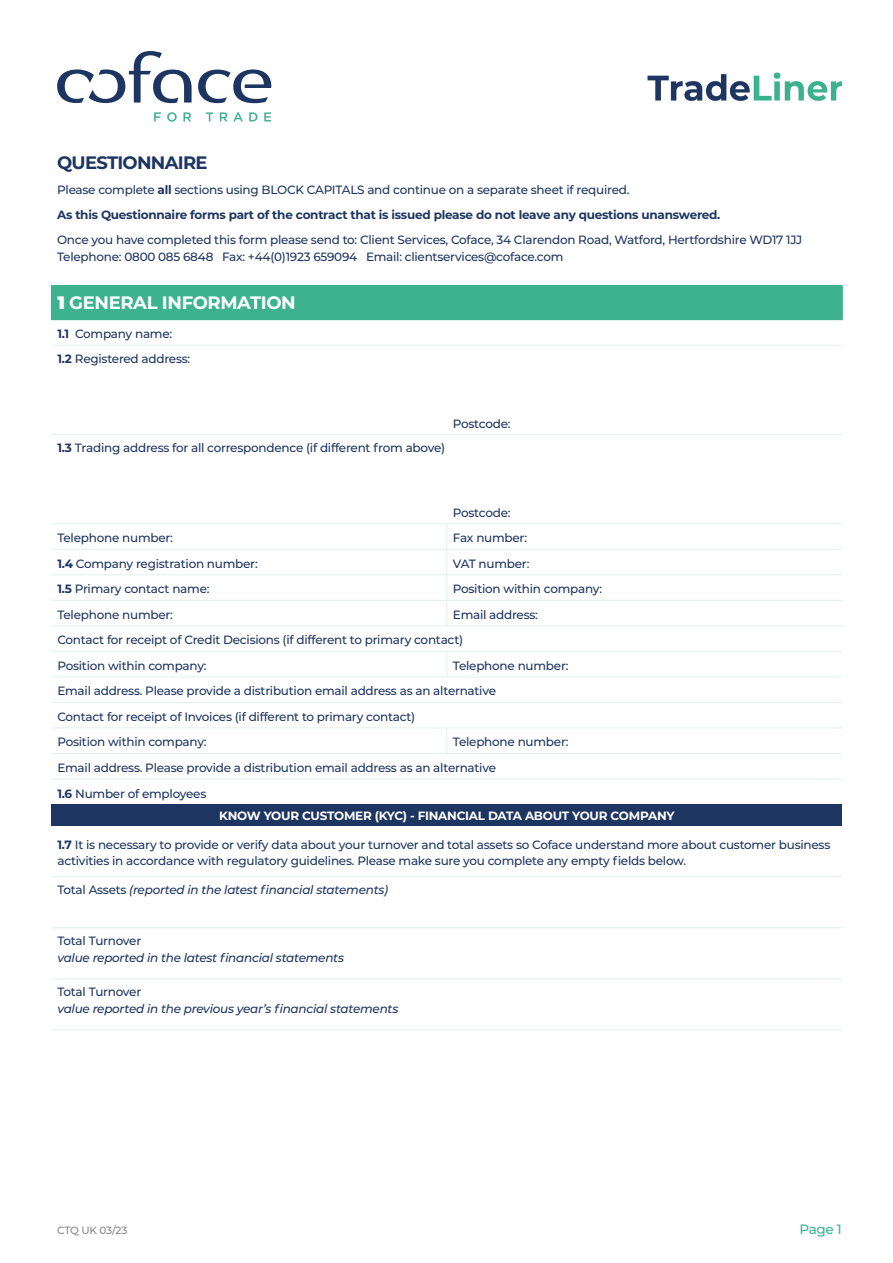
<style>
.page{position:relative;width:893px;height:1263px;background:#fff}
.page>*{position:absolute;margin:0;border:0;box-sizing:border-box;transform-origin:0 0}
.t1{font:700 18px "Montserrat";letter-spacing:-.02em;color:#fff}
.t2{font:700 18px "Montserrat";letter-spacing:-.04em;color:#1d3661}
.t3{font:500 13.5px "Montserrat";color:#3cb38e}
.t4{font:500 12px/25.5px "Montserrat";letter-spacing:-.02em;color:#1d3661}
.t5{font:700 12px/25px "Montserrat";letter-spacing:-.02em;color:#1d3661}
.t6{font:italic 500 12px "Montserrat";letter-spacing:-.02em;color:#1d3661}
.t7{font:700 12px "Montserrat";letter-spacing:-.02em;color:#fff}
.t8{font:500 10.5px "Montserrat";letter-spacing:-.03em;color:#878787}
.s1{font-weight:500}
.s2{font-weight:900}
.s3{font-weight:700}
.s4{font-style:normal}
</style>
<div class="page">
<div style="left:51px;top:286px;width:791px;height:34px;background:#3cb38e"></div>
<div style="left:51px;top:804px;width:791px;height:22px;background:#1d3661"></div>
<hr style="left:51px;top:285px;width:396px;height:1px;background:#3cb38e">
<hr style="left:447px;top:285px;width:396px;height:1px;background:#3cb38e">
<hr style="left:842px;top:286px;width:1px;height:33px;background:#3cb38e">
<hr style="left:447px;top:319px;width:396px;height:1px;background:#3cb38e">
<hr style="left:51px;top:345px;width:396px;height:1px;background:#e3f1ea">
<hr style="left:447px;top:345px;width:395px;height:1px;background:#e3f1ea">
<hr style="left:51px;top:434px;width:396px;height:1px;background:#e3f1ea">
<hr style="left:447px;top:434px;width:395px;height:1px;background:#e3f1ea">
<hr style="left:51px;top:523px;width:396px;height:1px;background:#e3f1ea">
<hr style="left:447px;top:523px;width:395px;height:1px;background:#e3f1ea">
<hr style="left:51px;top:549px;width:396px;height:1px;background:#e3f1ea">
<hr style="left:447px;top:549px;width:395px;height:1px;background:#e3f1ea">
<hr style="left:51px;top:574px;width:396px;height:1px;background:#e3f1ea">
<hr style="left:447px;top:574px;width:395px;height:1px;background:#e3f1ea">
<hr style="left:51px;top:600px;width:396px;height:1px;background:#e3f1ea">
<hr style="left:447px;top:600px;width:395px;height:1px;background:#e3f1ea">
<hr style="left:51px;top:625px;width:396px;height:1px;background:#e3f1ea">
<hr style="left:447px;top:625px;width:395px;height:1px;background:#e3f1ea">
<hr style="left:51px;top:651px;width:396px;height:1px;background:#e3f1ea">
<hr style="left:447px;top:651px;width:395px;height:1px;background:#e3f1ea">
<hr style="left:51px;top:676px;width:396px;height:1px;background:#e3f1ea">
<hr style="left:447px;top:676px;width:395px;height:1px;background:#e3f1ea">
<hr style="left:51px;top:702px;width:396px;height:1px;background:#e3f1ea">
<hr style="left:447px;top:702px;width:395px;height:1px;background:#e3f1ea">
<hr style="left:51px;top:727px;width:396px;height:1px;background:#e3f1ea">
<hr style="left:447px;top:727px;width:395px;height:1px;background:#e3f1ea">
<hr style="left:51px;top:753px;width:396px;height:1px;background:#e3f1ea">
<hr style="left:447px;top:753px;width:395px;height:1px;background:#e3f1ea">
<hr style="left:51px;top:778px;width:396px;height:1px;background:#e3f1ea">
<hr style="left:447px;top:778px;width:395px;height:1px;background:#e3f1ea">
<hr style="left:51px;top:876px;width:396px;height:1px;background:#e3f1ea">
<hr style="left:447px;top:876px;width:395px;height:1px;background:#e3f1ea">
<hr style="left:51px;top:927px;width:396px;height:1px;background:#e3f1ea">
<hr style="left:447px;top:927px;width:395px;height:1px;background:#e3f1ea">
<hr style="left:51px;top:978px;width:396px;height:1px;background:#e3f1ea">
<hr style="left:447px;top:978px;width:395px;height:1px;background:#e3f1ea">
<svg style="left:446px;top:524px;width:1px;height:101px"></svg>
<svg style="left:446px;top:652px;width:1px;height:24px"></svg>
<svg style="left:446px;top:728px;width:1px;height:25px"></svg>
<hr style="left:51px;top:1029px;width:396px;height:1px;background:#e3f1ea">
<hr style="left:447px;top:1029px;width:395px;height:1px;background:#e3f1ea">
<img style="left:647px;top:73px;width:195px;height:28px">
<svg style="left:198px;top:69px;width:73px;height:34px"></svg>
<svg style="left:57px;top:51px;width:135px;height:52px"></svg>
<svg style="left:154px;top:112px;width:7px;height:9px"></svg>
<svg style="left:167px;top:112px;width:10px;height:10px"></svg>
<svg style="left:183px;top:112px;width:8px;height:9px"></svg>
<svg style="left:206px;top:112px;width:7px;height:9px"></svg>
<svg style="left:220px;top:112px;width:23px;height:9px"></svg>
<svg style="left:249px;top:112px;width:8px;height:9px"></svg>
<svg style="left:264px;top:112px;width:7px;height:9px"></svg>
<h1 class="t2" style="left:57px;top:150px;width:152px">QUESTIONNAIRE</h1>
<p class="t5" style="left:57px;top:177px;width:665px"><span class="s1">Please complete</span> all <span class="s1">sections using BLOCK CAPITALS and continue on a separate sheet if required.<br></span>As this Questionnaire forms part of the contract that is issued please do not leave any questions unanswered.</p>
<p class="t4" style="left:57px;top:231px;width:747px;line-height:16.5px">Once you have completed this form please send to: Client Services, Coface, 34 Clarendon Road, Watford, Hertfordshire WD17 1JJ<br>Telephone: 0800 085 6848 Fax: +44(0)1923 659094 Email: clientservices@coface.com</p>
<h1 class="t1" style="left:57px;top:290px;width:240px"><span class="s2">1</span> GENERAL INFORMATION</h1>
<p class="t4" style="left:57px;top:321px;width:134px;line-height:24.6px"><span class="s3">1.1</span> Company name:<br><span class="s3">1.2</span> Registered address:</p>
<p class="t4" style="left:57px;top:435px;width:389px"><span class="s3">1.3</span> Trading address for all correspondence (if different from above)</p>
<p class="t4" style="left:453px;top:410px;width:59px">Postcode:</p>
<p class="t4" style="left:453px;top:499px;width:59px">Postcode:</p>
<p class="t4" style="left:57px;top:525px;width:117px">Telephone number:</p>
<p class="t4" style="left:453px;top:525px;width:76px">Fax number:</p>
<p class="t4" style="left:57px;top:550px;width:202px"><span class="s3">1.4</span> Company registration number:</p>
<p class="t4" style="left:453px;top:550px;width:78px">VAT number:</p>
<p class="t4" style="left:57px;top:576px;width:154px"><span class="s3">1.5</span> Primary contact name:</p>
<p class="t4" style="left:453px;top:576px;width:151px">Position within company:</p>
<p class="t4" style="left:57px;top:601px;width:117px">Telephone number:</p>
<p class="t4" style="left:57px;top:601px;width:482px;text-indent:395px">Email address:<br>Contact for receipt of Credit Decisions (if different to primary contact)<br>Position within company:</p>
<p class="t4" style="left:57px;top:652px;width:512px;text-indent:395px">Telephone number:<br>Email address. Please provide a distribution email address as an alternative<br>Contact for receipt of Invoices (if different to primary contact)<br>Position within company:</p>
<p class="t4" style="left:57px;top:729px;width:512px;text-indent:395px">Telephone number:<br>Email address. Please provide a distribution email address as an alternative<br><span class="s3">1.6</span> Number of employees</p>
<p class="t7" style="left:219px;top:807px;width:457px">KNOW YOUR CUSTOMER (KYC) - FINANCIAL DATA ABOUT YOUR COMPANY</p>
<p class="t4" style="left:57px;top:836px;width:774px;line-height:16.5px"><span class="s3">1.7</span> It is necessary to provide or verify data about your turnover and total assets so Coface understand more about customer business activities in accordance with regulatory guidelines. Please make sure you complete any empty fields below.</p>
<p class="t6" style="left:57px;top:882px;width:332px"><span class="s4">Total Assets</span> (reported in the latest financial statements)</p>
<p class="t4" style="left:57px;top:928px;width:85px">Total Turnover</p>
<p class="t6" style="left:57px;top:949px;width:288px">value reported in the latest financial statements</p>
<p class="t4" style="left:57px;top:979px;width:85px">Total Turnover</p>
<p class="t6" style="left:57px;top:1000px;width:342px">value reported in the previous year’s financial statements</p>
<p class="t8" style="left:57px;top:1223px;width:72px">CTQ UK 03/23</p>
<p class="t3" style="left:799px;top:1220px;width:44px">Page 1</p>
</div>
